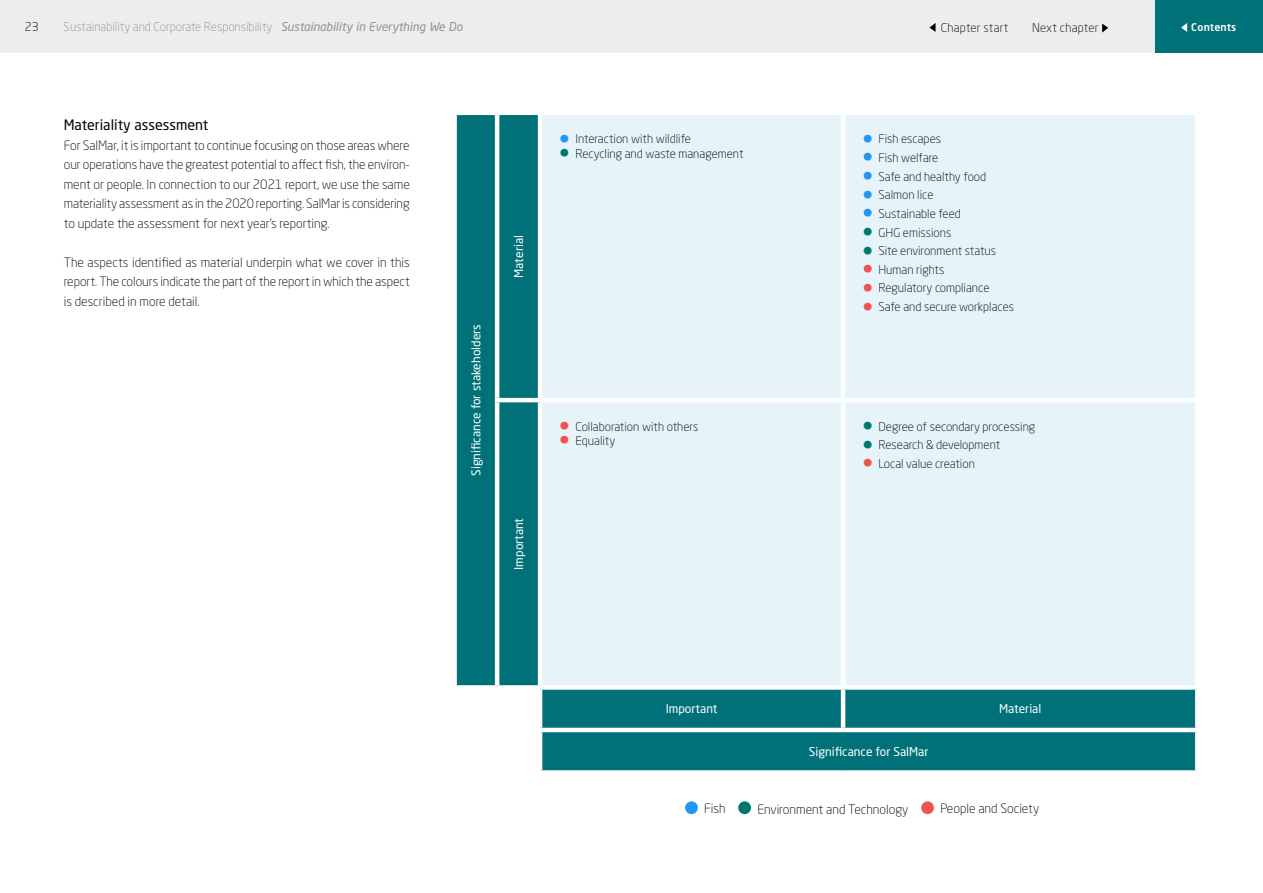
<style>
.page{position:relative;width:1263px;height:893px;background:#fff}
.page>*{position:absolute;margin:0;border:0;box-sizing:border-box;transform-origin:0 0}
.t1{font:14.25px "Neo Sans Pro";color:#000}
.t2{font:300 12.75px/19.5px "Neo Sans Pro";color:#000;text-align:justify}
.t3{font:300 12px "Neo Sans Pro";color:#000}
.t4{font:12px "Neo Sans Pro";color:#fff}
.t5{font:300 12px "Neo Sans Pro";color:#9d9d9c}
.t6{font:300 12px "Neo Sans Pro";letter-spacing:.02em;color:#000}
.t7{font:500 10.5px "Neo Sans Pro";letter-spacing:.02em;color:#fff}
.s1{font-weight:400;font-style:italic}
.s2{font-size:25.5px;color:#2196f3}
.s3{font-size:25.5px;color:#00786a}
.s4{font-size:25.5px;color:#f0524f}
</style>
<div class="page">
<div style="left:0;top:0;width:1178px;height:53px;background:#ededed"></div>
<div style="left:1155px;top:0;width:108px;height:53px;background:#007179"></div>
<svg style="left:1181px;top:23px;width:6px;height:9px"></svg>
<svg style="left:929px;top:23px;width:6px;height:9px"></svg>
<svg style="left:1102px;top:24px;width:6px;height:9px"></svg>
<svg style="left:457px;top:115px;width:738px;height:655px;background:#127b82"></svg>
<div style="left:542px;top:115px;width:653px;height:570px;background:#e6f4f9"></div>
<hr style="left:496px;top:690px;width:2px;height:39px;background:#fff">
<hr style="left:454px;top:729px;width:43px;height:2px;background:#fff">
<hr style="left:497px;top:729px;width:41px;height:2px;background:#fff">
<hr style="left:496px;top:731px;width:2px;height:41px;background:#fff">
<hr style="left:540px;top:398px;width:303px;height:4px;background:#fff">
<hr style="left:843px;top:398px;width:356px;height:4px;background:#fff">
<hr style="left:841px;top:115px;width:4px;height:283px;background:#fff">
<hr style="left:841px;top:402px;width:4px;height:283px;background:#fff">
<div style="left:452px;top:685px;width:45px;height:5px;background:#fff"></div>
<hr style="left:495px;top:115px;width:4px;height:283px;background:#fff">
<hr style="left:538px;top:115px;width:4px;height:283px;background:#fff">
<hr style="left:495px;top:398px;width:45px;height:4px;background:#fff">
<hr style="left:495px;top:402px;width:4px;height:283px;background:#fff">
<hr style="left:538px;top:402px;width:4px;height:283px;background:#fff">
<div style="left:497px;top:685px;width:43px;height:5px;background:#fff"></div>
<div style="left:540px;top:685px;width:303px;height:5px;background:#fff"></div>
<hr style="left:538px;top:690px;width:4px;height:38px;background:#fff">
<div style="left:843px;top:685px;width:356px;height:5px;background:#fff"></div>
<hr style="left:841px;top:690px;width:4px;height:38px;background:#fff">
<svg style="left:1195px;top:690px;width:3px;height:38px"></svg>
<hr style="left:538px;top:728px;width:305px;height:4px;background:#fff">
<hr style="left:538px;top:732px;width:4px;height:38px;background:#fff">
<hr style="left:843px;top:728px;width:356px;height:4px;background:#fff">
<svg style="left:1195px;top:732px;width:3px;height:38px"></svg>
<div style="left:685px;top:801px;width:13px;height:13px;background:#2196f3;border-radius:50%"></div>
<div style="left:738px;top:801px;width:13px;height:13px;background:#00786a;border-radius:50%"></div>
<div style="left:921px;top:801px;width:13px;height:13px;background:#f0524f;border-radius:50%"></div>
<p class="t3" style="left:25px;top:20px;width:15px">23</p>
<p class="t5" style="left:64px;top:20px;width:400px">Sustainability and Corporate Responsibility <span class="s1">Sustainability in Everything We Do</span></p>
<p class="t6" style="left:941px;top:20px;width:69px">Chapter start</p>
<p class="t6" style="left:1032px;top:20px;width:68px">Next chapter</p>
<p class="t7" style="left:1191px;top:20px;width:47px">Contents</p>
<p class="t1" style="left:64px;top:116px;width:146px">Materiality assessment</p>
<p class="t2" style="left:64px;top:135px;width:348px">For SalMar, it is important to continue focusing on those areas where our operations have the greatest potential to affect fish, the environ&shy;ment or people. In connection to our 2021 report, we use the same materiality assessment as in the 2020 reporting. SalMar is considering to update the assessment for next year's reporting.</p>
<p class="t2" style="left:64px;top:252px;width:348px">The aspects identified as material underpin what we cover in this report. The colours indicate the part of the report in which the aspect is described in more detail.</p>
<p class="t4" style="left:469px;top:476px;width:153px;rotate:-90deg">Significance for stakeholders</p>
<p class="t4" style="left:511px;top:278px;width:44px;rotate:-90deg">Material</p>
<p class="t4" style="left:511px;top:570px;width:53px;rotate:-90deg">Important</p>
<p class="t3" style="left:559px;top:132px;width:133px"><span class="s2">•</span> Interaction with wildlife</p>
<p class="t3" style="left:559px;top:146px;width:186px"><span class="s3">•</span> Recycling and waste management</p>
<p class="t3" style="left:559px;top:419px;width:141px"><span class="s4">•</span> Collaboration with others</p>
<p class="t3" style="left:559px;top:433px;width:57px"><span class="s4">•</span> Equality</p>
<p class="t3" style="left:862px;top:132px;width:80px"><span class="s2">•</span> Fish escapes</p>
<p class="t3" style="left:862px;top:150px;width:78px"><span class="s2">•</span> Fish welfare</p>
<p class="t3" style="left:862px;top:169px;width:125px"><span class="s2">•</span> Safe and healthy food</p>
<p class="t3" style="left:862px;top:188px;width:73px"><span class="s2">•</span> Salmon lice</p>
<p class="t3" style="left:862px;top:206px;width:100px"><span class="s2">•</span> Sustainable feed</p>
<p class="t3" style="left:862px;top:225px;width:90px"><span class="s3">•</span> GHG emissions</p>
<p class="t3" style="left:862px;top:244px;width:135px"><span class="s3">•</span> Site environment status</p>
<p class="t3" style="left:862px;top:262px;width:84px"><span class="s4">•</span> Human rights</p>
<p class="t3" style="left:862px;top:281px;width:129px"><span class="s4">•</span> Regulatory compliance</p>
<p class="t3" style="left:862px;top:300px;width:153px"><span class="s4">•</span> Safe and secure workplaces</p>
<p class="t3" style="left:862px;top:419px;width:174px"><span class="s3">•</span> Degree of secondary processing</p>
<p class="t3" style="left:862px;top:438px;width:139px"><span class="s3">•</span> Research &amp; development</p>
<p class="t3" style="left:862px;top:456px;width:114px"><span class="s4">•</span> Local value creation</p>
<p class="t4" style="left:666px;top:701px;width:53px">Important</p>
<p class="t4" style="left:999px;top:701px;width:44px">Material</p>
<p class="t4" style="left:809px;top:744px;width:121px">Significance for SalMar</p>
<p class="t2" style="left:704px;top:798px;width:23px">Fish</p>
<p class="t2" style="left:757px;top:800px;width:153px">Environment and Technology</p>
<p class="t2" style="left:940px;top:798px;width:100px">People and Society</p>
</div>
